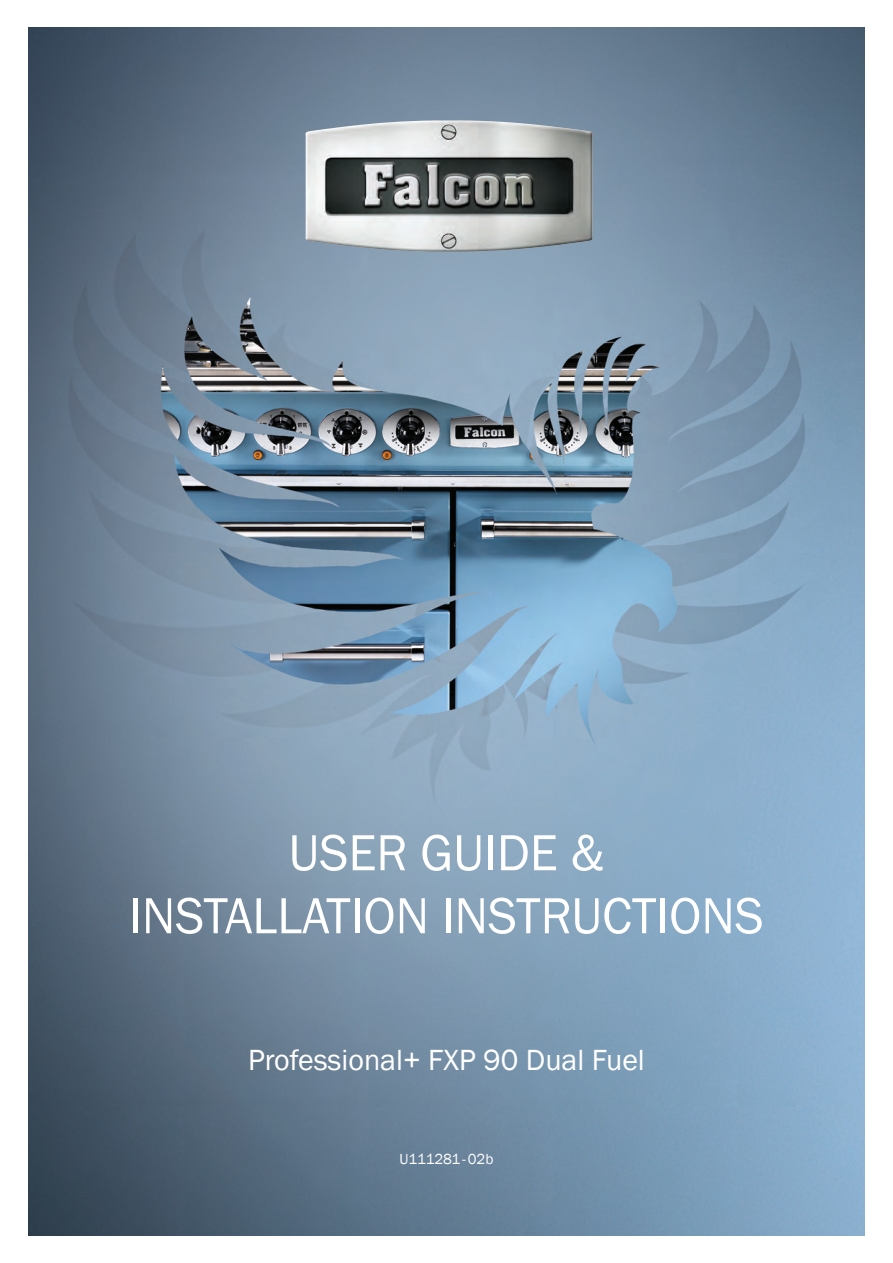
<style>
.page{position:relative;width:893px;height:1263px;background:#fff}
.page>*{position:absolute;margin:0;border:0;box-sizing:border-box;transform-origin:0 0}
.t1{font:52.5px/63px "Franklin Gothic";color:#fff;text-align:center}
.t2{font:30px "Franklin Gothic";color:#fff}
.Body_centre{font:15px "Franklin Gothic";color:#fff}
</style>
<div class="page">
<img style="left:28px;top:27px;width:837px;height:1209px">
<img style="left:305px;top:120px;width:127px;height:131px">
<p class="t1" style="left:129px;top:822px;width:636px">USER GUIDE &amp;<br>INSTALLATION INSTRUCTIONS</p>
<p class="t2" style="left:248px;top:1042px;width:398px">Professional+ FXP 90 Dual Fuel</p>
<p class="Body_centre" style="left:400px;top:1149px;width:95px">U111281-02b</p>
</div>
